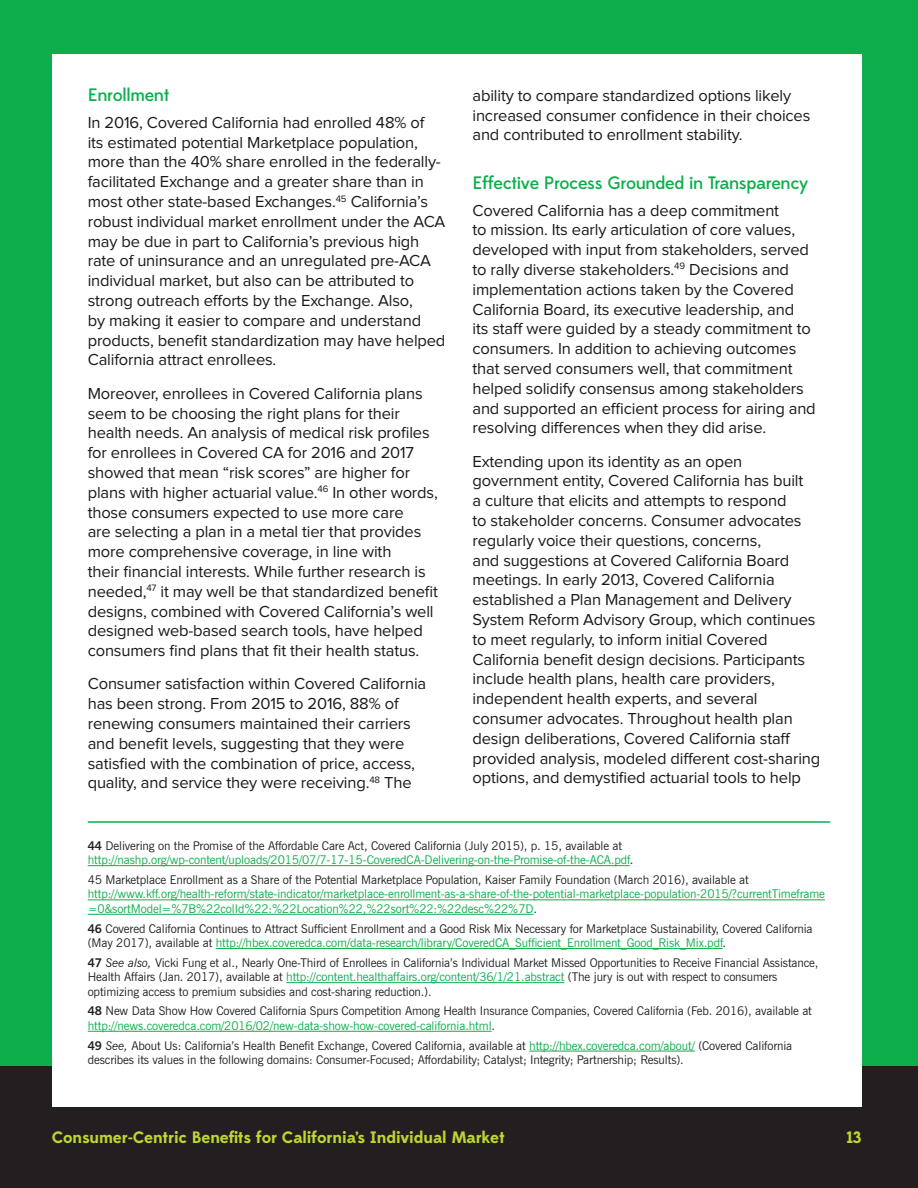
<style>
.page{position:relative;width:918px;height:1188px;background:#0cae4c}
.page>*{position:absolute;margin:0;border:0;box-sizing:border-box;transform-origin:0 0}
.t1{font:500 18px "Edmondsans";letter-spacing:-.02em;color:#0cae4c}
.t2{font:16.5px/19.8px "Proxima Nova";letter-spacing:-.01em;color:#1a1a1a}
.t3{font:700 16.5px "Edmondsans";letter-spacing:-.01em;color:#bed630}
.Footnote{font:12px/14.4px "News Gothic BT";letter-spacing:-.01em;color:#231f20}
.Footnote-2{font:12px/14.4px "News Gothic BT";letter-spacing:-.01em;color:#0cae4c}
.s1{font-weight:700;color:#231f20}
.s2{color:#231f20}
.s3{font-weight:700}
.s4{color:#0cae4c}
.s5{font-style:italic}
</style>
<div class="page">
<div style="left:0;top:1066px;width:918px;height:122px;background:#231f20"></div>
<div style="left:52px;top:54px;width:810px;height:1053px;background:#fff"></div>
<hr style="left:88px;top:821px;width:742px;height:2px;background:#0cae4c">
<hr style="left:88px;top:865px;width:542px;height:1px;background:#0cae4c">
<hr style="left:88px;top:899px;width:737px;height:1px;background:#0cae4c">
<hr style="left:88px;top:914px;width:446px;height:1px;background:#0cae4c">
<hr style="left:216px;top:948px;width:507px;height:1px;background:#0cae4c">
<hr style="left:286px;top:982px;width:278px;height:1px;background:#0cae4c">
<hr style="left:88px;top:1031px;width:404px;height:1px;background:#0cae4c">
<hr style="left:529px;top:1051px;width:166px;height:1px;background:#0cae4c">
<p class="t1" style="left:88px;top:84px;width:83px">Enrollment</p>
<p class="t2" style="left:88px;top:113px;width:359px">In 2016, Covered California had enrolled 48% of<br>its estimated potential Marketplace population, more than the 40% share enrolled in the federally&shy;facilitated Exchange and a greater share than in most other state-based Exchanges.<sup>45</sup> California’s robust individual market enrollment under the ACA may be due in part to California’s previous high rate of uninsurance and an unregulated pre-ACA individual market, but also can be attributed to strong outreach efforts by the Exchange. Also,<br>by making it easier to compare and understand products, benefit standardization may have helped California attract enrollees.</p>
<p class="t2" style="left:88px;top:384px;width:352px">Moreover, enrollees in Covered California plans seem to be choosing the right plans for their health needs. An analysis of medical risk profiles for enrollees in Covered CA for 2016 and 2017 showed that mean “risk scores” are higher for plans with higher actuarial value.<sup>46</sup> In other words, those consumers expected to use more care<br>are selecting a plan in a metal tier that provides more comprehensive coverage, in line with<br>their financial interests. While further research is needed,<sup>47</sup> it may well be that standardized benefit designs, combined with Covered California’s well designed web-based search tools, have helped consumers find plans that fit their health status.</p>
<p class="t2" style="left:88px;top:674px;width:340px">Consumer satisfaction within Covered California has been strong. From 2015 to 2016, 88% of renewing consumers maintained their carriers and benefit levels, suggesting that they were satisfied with the combination of price, access, quality, and service they were receiving.<sup>48</sup> The</p>
<p class="t2" style="left:472px;top:86px;width:339px">ability to compare standardized options likely increased consumer confidence in their choices and contributed to enrollment stability.</p>
<p class="t1" style="left:472px;top:172px;width:338px">Effective Process Grounded in Transparency</p>
<p class="t2" style="left:472px;top:201px;width:345px">Covered California has a deep commitment<br>to mission. Its early articulation of core values, developed with input from stakeholders, served to rally diverse stakeholders.<sup>49</sup> Decisions and implementation actions taken by the Covered California Board, its executive leadership, and<br>its staff were guided by a steady commitment to consumers. In addition to achieving outcomes that served consumers well, that commitment helped solidify consensus among stakeholders and supported an efficient process for airing and resolving differences when they did arise.</p>
<p class="t2" style="left:472px;top:452px;width:349px">Extending upon its identity as an open government entity, Covered California has built<br>a culture that elicits and attempts to respond<br>to stakeholder concerns. Consumer advocates regularly voice their questions, concerns,<br>and suggestions at Covered California Board meetings. In early 2013, Covered California established a Plan Management and Delivery System Reform Advisory Group, which continues to meet regularly, to inform initial Covered California benefit design decisions. Participants include health plans, health care providers, independent health experts, and several consumer advocates. Throughout health plan design deliberations, Covered California staff provided analysis, modeled different cost-sharing options, and demystified actuarial tools to help</p>
<p class="Footnote-2" style="left:88px;top:838px;width:547px"><span class="s1">44</span> <span class="s2">Delivering on the Promise of the Affordable Care Act, Covered California (July 2015), p. 15, available at </span>http://nashp.org/wp-content/uploads/2015/07/7-17-15-CoveredCA-Delivering-on-the-Promise-of-the-ACA.pdf<span class="s2">.</span></p>
<p class="Footnote-2" style="left:88px;top:872px;width:739px"><span class="s2">45 Marketplace Enrollment as a Share of the Potential Marketplace Population, Kaiser Family Foundation (March 2016), available at </span>http://www.kff.org/health-reform/state-indicator/marketplace-enrollment-as-a-share-of-the-potential-marketplace-population-2015/?currentTimeframe =0&amp;sortModel=%7B%22colId%22:%22Location%22,%22sort%22:%22desc%22%7D<span class="s2">.</span></p>
<p class="Footnote" style="left:88px;top:921px;width:726px"><span class="s3">46</span> Covered California Continues to Attract Sufficient Enrollment and a Good Risk Mix Necessary for Marketplace Sustainability, Covered California (May 2017), available at <span class="s4">http://hbex.coveredca.com/data-research/library/CoveredCA_Sufficient_Enrollment_Good_Risk_Mix.pdf</span>.</p>
<p class="Footnote" style="left:88px;top:955px;width:732px"><span class="s3">47</span> <span class="s5">See also,</span> Vicki Fung et al., Nearly One-Third of Enrollees in California’s Individual Market Missed Opportunities to Receive Financial Assistance,<br>Health Affairs (Jan. 2017), available at <span class="s4">http://content.healthaffairs.org/content/36/1/21.abstract</span> (The jury is out with respect to consumers optimizing access to premium subsidies and cost-sharing reduction.).</p>
<p class="Footnote" style="left:88px;top:1004px;width:726px"><span class="s3">48</span> New Data Show How Covered California Spurs Competition Among Health Insurance Companies, Covered California (Feb. 2016), available at <span class="s4">http://news.coveredca.com/2016/02/new-data-show-how-covered-california.html</span>.</p>
<p class="Footnote" style="left:88px;top:1038px;width:706px"><span class="s3">49</span> <span class="s5">See,</span> About Us: California’s Health Benefit Exchange, Covered California, available at <span class="s4">http://hbex.coveredca.com/about/</span> (Covered California describes its values in the following domains: Consumer-Focused; Affordability; Catalyst; Integrity; Partnership; Results).</p>
<p class="t3" style="left:52px;top:1127px;width:454px">Consumer-Centric Benefits for California’s Individual Market</p>
<p class="t3" style="left:846px;top:1127px;width:17px">13</p>
</div>
